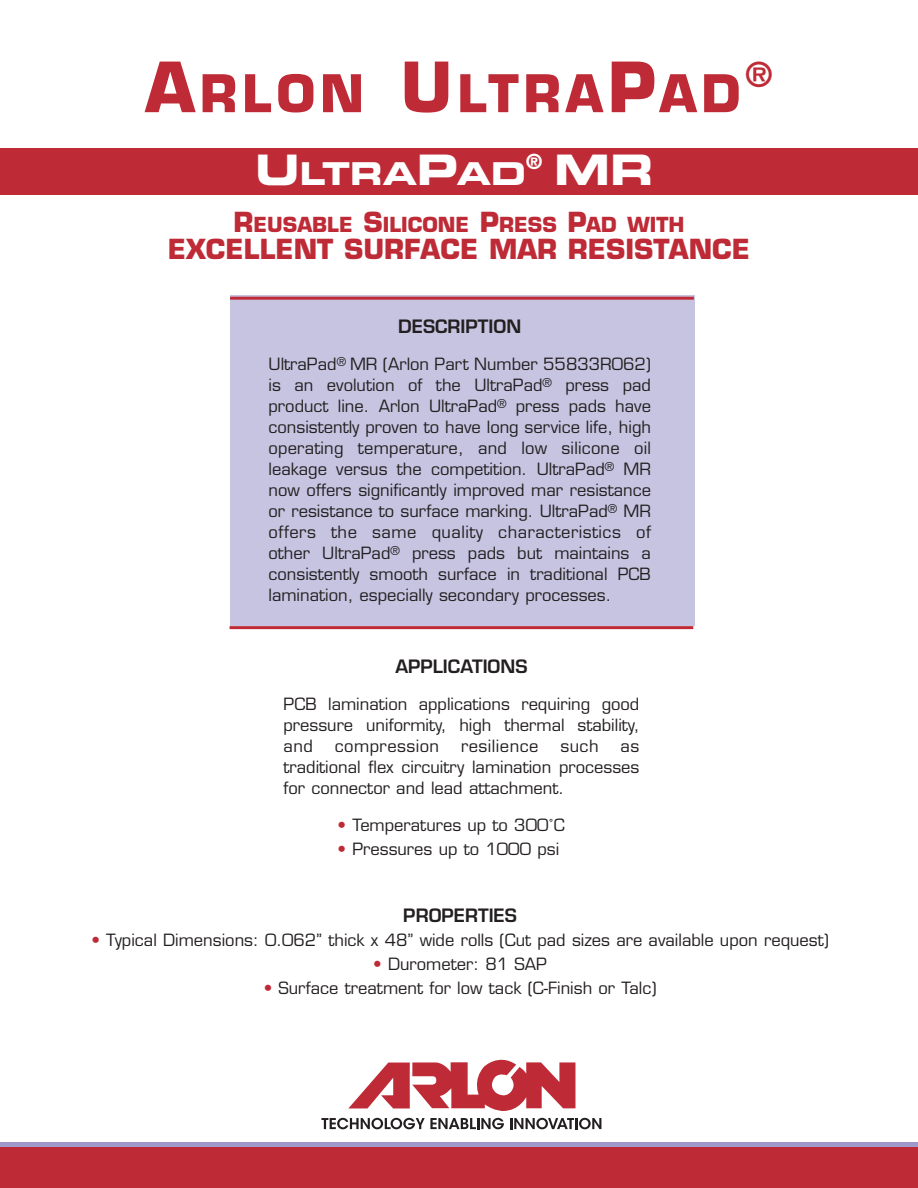
<style>
.page{position:relative;width:918px;height:1188px;background:#fff}
.page>*{position:absolute;margin:0;border:0;box-sizing:border-box;transform-origin:0 0}
.t1{font:700 50.7px "Eurostile";letter-spacing:.095em;color:#be2b36}
.t2{font:42px "Eurostile LT Std Bold Ex 2";color:#fff}
.t3{font:700 33.75px "Eurostile";color:#be2b36}
.t4{font:31.5px "Eurostile LT Std Bold Ex 2";color:#fff}
.t5{font:700 27px "Eurostile";color:#be2b36}
.t6{font:700 20.25px "Eurostile";color:#be2b36}
.t7{font:600 18px "Eurostile";color:#231f20}
.t8{font:16.5px/21px "Eurostile";color:#231f20;text-align:justify}
.t9{font:16.5px "Eurostile";letter-spacing:.025em;color:#231f20}
.s1{font-size:67.5px}
.s2{font-size:42px}
.s3{font-size:27px}
.s4{color:#be2b36}
</style>
<div class="page">
<div style="left:230px;top:295px;width:464px;height:330px;background:#c6c4e1"></div>
<div style="left:0;top:148px;width:918px;height:47px;background:#be2b36"></div>
<hr style="left:230px;top:626px;width:463px;height:3px;background:#be2b36">
<hr style="left:230px;top:297px;width:464px;height:3px;background:#be2b36">
<div style="left:0;top:1142px;width:918px;height:45px;background:#9e99c9"></div>
<div style="left:0;top:1147px;width:918px;height:41px;background:#be2b36"></div>
<svg style="left:348px;top:1060px;width:227px;height:51px"></svg>
<svg style="left:321px;top:1118px;width:183px;height:11px"></svg>
<svg style="left:510px;top:1118px;width:91px;height:11px"></svg>
<h1 class="t1" style="left:145px;top:74px;width:597px"><span class="s1">A</span>RLON <span class="s1">U</span>LTRA<span class="s1">P</span>AD</h1>
<h3 class="t3" style="left:746px;top:62px;width:28px">®</h3>
<h3 class="t4" style="left:255px;top:162px;width:272px"><span class="s2">U</span>LTRA<span class="s2">P</span>AD</h3>
<h2 class="t2" style="left:526px;top:155px;width:129px"><sup>®</sup> MR</h2>
<p class="t6" style="left:234px;top:217px;width:452px"><span class="s3">R</span>EUSABLE <span class="s3">S</span>ILICONE <span class="s3">P</span>RESS <span class="s3">P</span>AD WITH</p>
<h3 class="t5" style="left:168px;top:238px;width:584px">EXCELLENT SURFACE MAR RESISTANCE</h3>
<p class="t7" style="left:398px;top:319px;width:124px">DESCRIPTION</p>
<p class="t8" style="left:269px;top:355px;width:384px">UltraPad<sup>®</sup> MR (Arlon Part Number 55833R062) is an evolution of the UltraPad<sup>®</sup> press pad product line. Arlon UltraPad<sup>®</sup> press pads have consistently proven to have long service life, high operating temperature, and low silicone oil leakage versus the competition. UltraPad<sup>®</sup> MR now offers significantly improved mar resistance or resistance to surface marking. UltraPad<sup>®</sup> MR offers the same quality characteristics of other UltraPad<sup>®</sup> press pads but maintains a consistently smooth surface in traditional PCB lamination, especially secondary processes.</p>
<p class="t7" style="left:395px;top:659px;width:134px">APPLICATIONS</p>
<p class="t8" style="left:284px;top:695px;width:357px">PCB lamination applications requiring good pressure uniformity, high thermal stability, and</p>
<p class="t9" style="left:335px;top:739px;width:106px">compression</p>
<p class="t9" style="left:461px;top:739px;width:79px">resilience</p>
<p class="t8" style="left:560px;top:737px;width:40px">such</p>
<p class="t8" style="left:284px;top:737px;width:357px;text-indent:337px">as traditional flex circuitry lamination processes for connector and lead attachment.</p>
<p class="t8" style="left:338px;top:816px;width:229px"><span class="s4">•</span> Temperatures up to 300˚C</p>
<p class="t8" style="left:338px;top:840px;width:223px"><span class="s4">•</span> Pressures up to 1000 psi</p>
<p class="t7" style="left:403px;top:909px;width:115px">PROPERTIES</p>
<p class="t8" style="left:91px;top:931px;width:739px"><span class="s4">•</span> Typical Dimensions: 0.062” thick x 48” wide rolls (Cut pad sizes are available upon request)</p>
<p class="t8" style="left:373px;top:955px;width:175px"><span class="s4">•</span> Durometer: 81 SAP</p>
<p class="t8" style="left:264px;top:979px;width:394px"><span class="s4">•</span> Surface treatment for low tack (C-Finish or Talc)</p>
</div>
